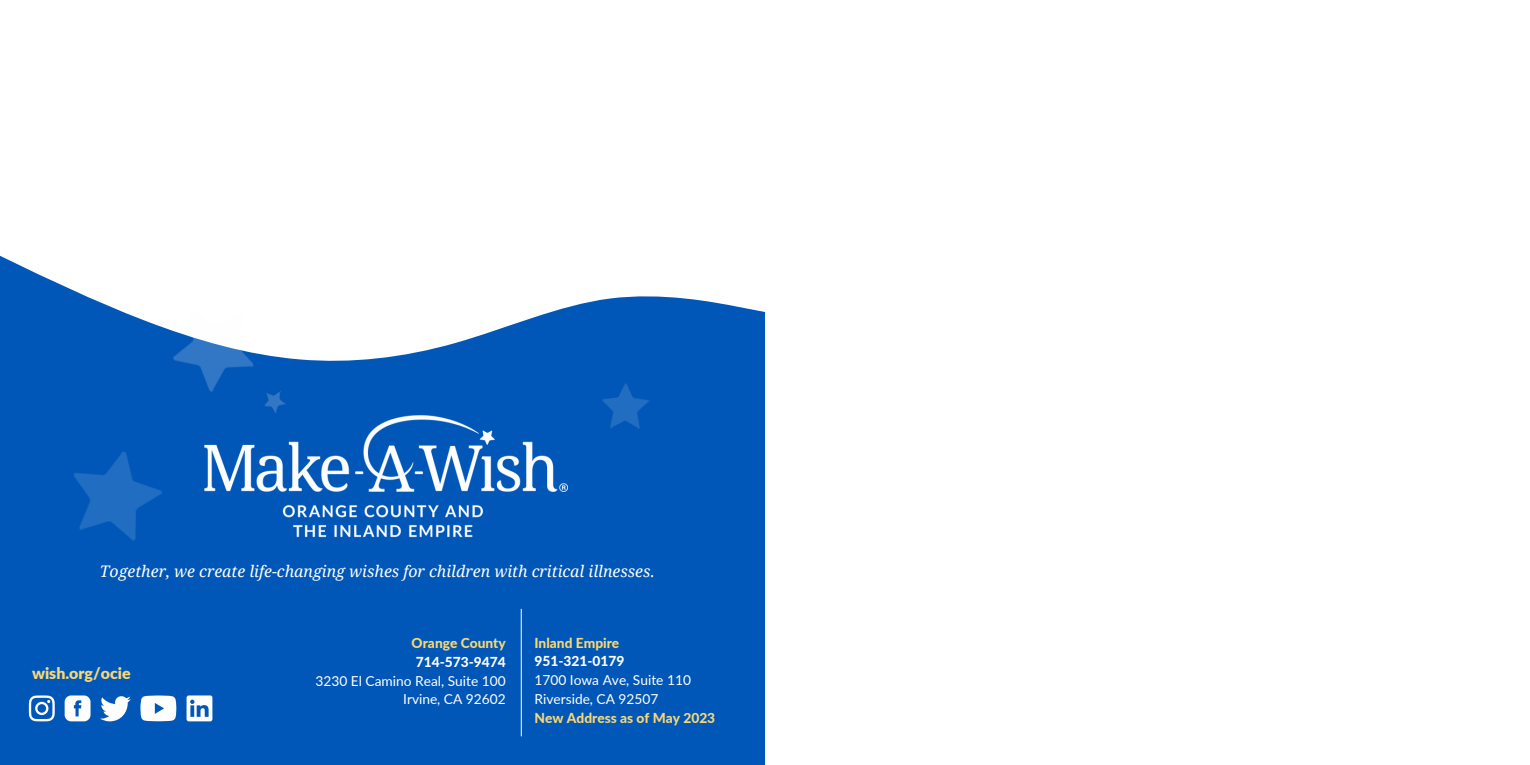
<style>
.page{position:relative;width:1530px;height:765px;background:#0057b8}
.page>*{position:absolute;margin:0;border:0;box-sizing:border-box;transform-origin:0 0}
.t1{font:italic 16px "Droid Serif";color:#fff}
.t2{font:900 16px "Lato";color:#fbd872}
.t3{font:13.75px "Lato";color:#fff}
.t4{font:800 13.75px "Lato";color:#fbd872}
.t5{font:800 13.75px "Lato";color:#fff}
</style>
<div class="page">
<img style="left:204px;top:415px;width:363px;height:123px">
<svg style="left:29px;top:695px;width:26px;height:26px"></svg>
<svg style="left:65px;top:695px;width:26px;height:26px"></svg>
<svg style="left:100px;top:696px;width:31px;height:25px"></svg>
<svg style="left:140px;top:696px;width:36px;height:25px"></svg>
<svg style="left:187px;top:695px;width:25px;height:26px"></svg>
<img style="left:74px;top:452px;width:88px;height:89px">
<img style="left:602px;top:383px;width:47px;height:46px">
<svg style="left:0;top:229px;width:765px;height:132px;fill:#fff"></svg>
<img style="left:158px;top:291px;width:109px;height:101px">
<img style="left:259px;top:385px;width:27px;height:28px">
<div style="left:0;top:0;width:717px;height:229px;background:#fff"></div>
<hr style="left:521px;top:609px;width:1px;height:127px;background:#fff">
<div style="left:425px;top:0;width:340px;height:291px;background:#fff"></div>
<div style="left:765px;top:0;width:765px;height:765px;background:#fff"></div>
<p class="t1" style="left:100px;top:562px;width:557px">Together, we create life-changing wishes for children with critical illnesses.</p>
<p class="t2" style="left:32px;top:663px;width:100px">wish.org/ocie</p>
<p class="t4" style="left:412px;top:634px;width:96px">Orange County</p>
<p class="t5" style="left:416px;top:653px;width:91px">714-573-9474</p>
<p class="t3" style="left:316px;top:672px;width:192px">3230 El Camino Real, Suite 100</p>
<p class="t3" style="left:403px;top:691px;width:104px">Irvine, CA 92602</p>
<p class="t4" style="left:535px;top:634px;width:86px">Inland Empire</p>
<p class="t5" style="left:535px;top:653px;width:91px">951-321-0179</p>
<p class="t3" style="left:535px;top:672px;width:158px">1700 Iowa Ave, Suite 110</p>
<p class="t3" style="left:535px;top:690px;width:125px">Riverside, CA 92507</p>
<p class="t4" style="left:535px;top:709px;width:182px">New Address as of May 2023</p>
</div>
